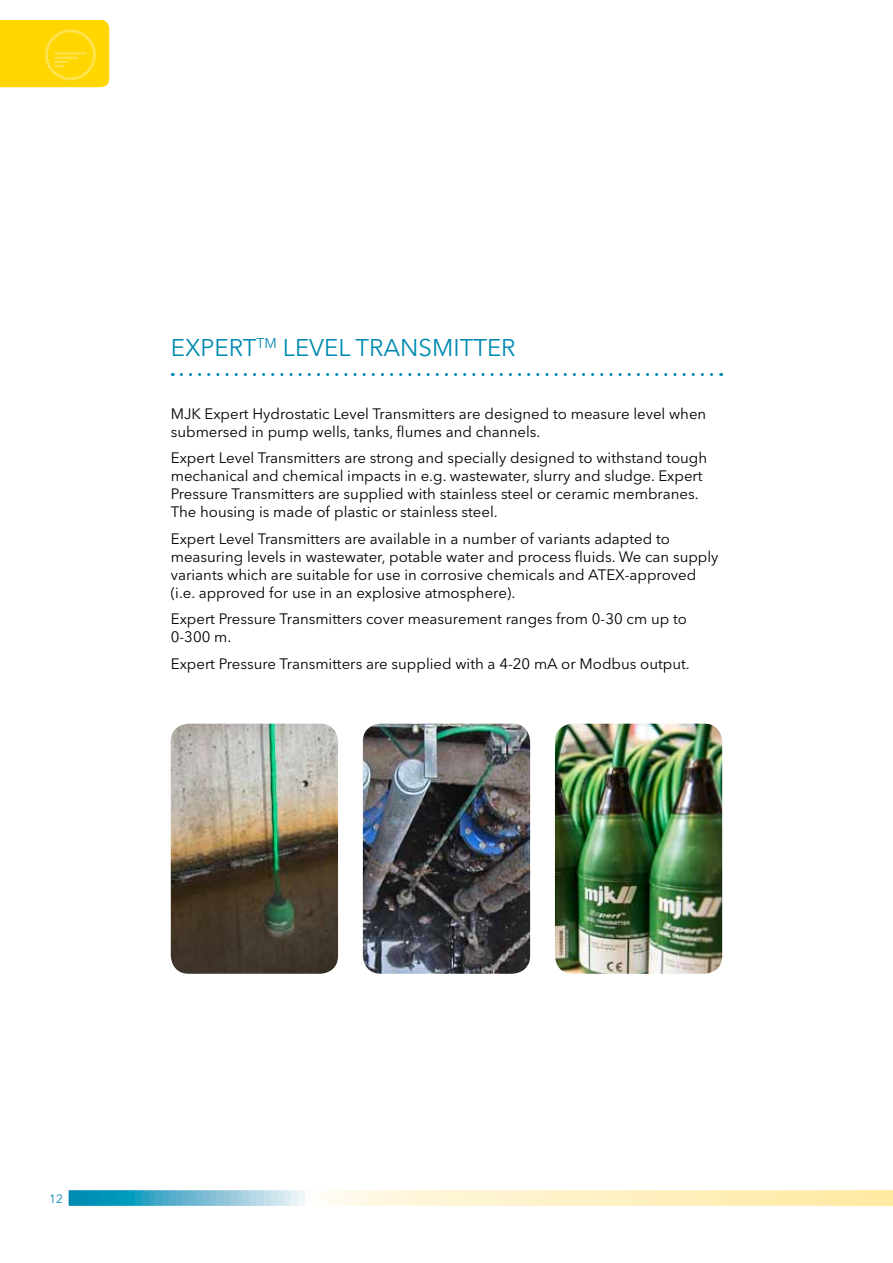
<style>
.page{position:relative;width:893px;height:1263px;background:#fff}
.page>*{position:absolute;margin:0;border:0;box-sizing:border-box;transform-origin:0 0}
.t1{font:24px "Avenir Next LT Pro";color:#008ab1}
.t2{font:15px/18px "Avenir Next LT Pro";color:#000}
.t3{font:12px "Avenir Next LT Pro";color:#008ab1}
</style>
<div class="page">
<svg style="left:181px;top:373px;width:541px;height:3px"></svg>
<svg style="left:0;top:20px;width:109px;height:67px;background:#ffd707"></svg>
<img style="left:171px;top:724px;width:167px;height:250px">
<img style="left:363px;top:724px;width:167px;height:250px">
<img style="left:555px;top:724px;width:167px;height:250px">
<svg style="left:68px;top:1190px;width:824px;height:16px;background:#d3e1ca"></svg>
<h1 class="t1" style="left:171px;top:334px;width:346px">EXPERT<sup>TM</sup> LEVEL TRANSMITTER</h1>
<p class="t2" style="left:171px;top:404px;width:537px">MJK Expert Hydrostatic Level Transmitters are designed to measure level when submersed in pump wells, tanks, flumes and channels.</p>
<p class="t2" style="left:171px;top:449px;width:538px">Expert Level Transmitters are strong and specially designed to withstand tough mechanical and chemical impacts in e.g. wastewater, slurry and sludge. Expert Pressure Transmitters are supplied with stainless steel or ceramic membranes.<br>The housing is made of plastic or stainless steel.</p>
<p class="t2" style="left:171px;top:530px;width:549px">Expert Level Transmitters are available in a number of variants adapted to measuring levels in wastewater, potable water and process fluids. We can supply variants which are suitable for use in corrosive chemicals and ATEX-approved (i.e. approved for use in an explosive atmosphere).</p>
<p class="t2" style="left:171px;top:610px;width:518px">Expert Pressure Transmitters cover measurement ranges from 0-30 cm up to<br>0-300 m.</p>
<p class="t2" style="left:171px;top:655px;width:520px">Expert Pressure Transmitters are supplied with a 4-20 mA or Modbus output.</p>
<p class="t3" style="left:49px;top:1191px;width:15px">12</p>
</div>
